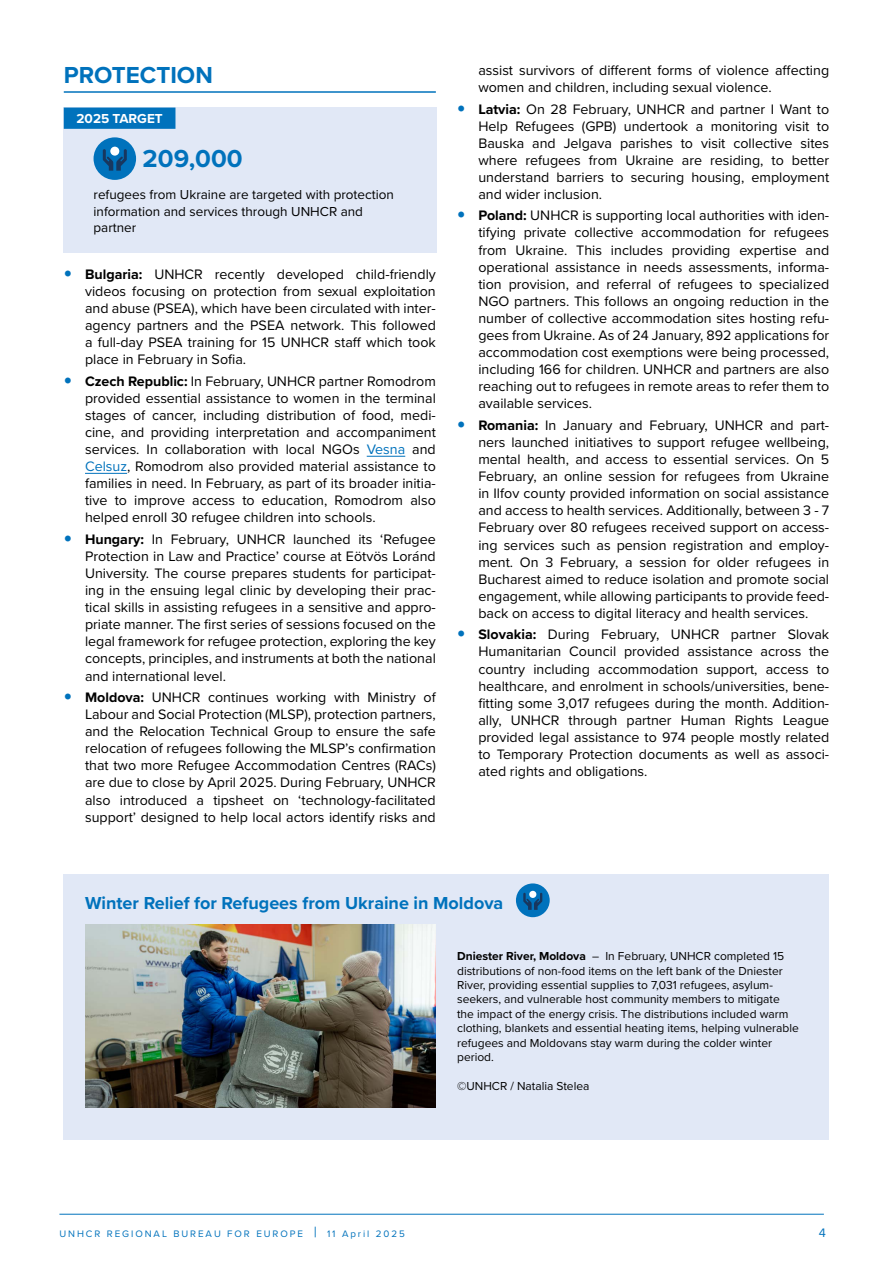
<style>
.page{position:relative;width:893px;height:1263px;background:#fff}
.page>*{position:absolute;margin:0;border:0;box-sizing:border-box;transform-origin:0 0}
.t1{font:700 25.5px "Proxima Nova";color:#0072bc}
.t2{font:700 24px "Proxima Nova";color:#0072bc}
.t3{font:700 18px "Proxima Nova";color:#0072bc}
.t4{font:14.25px/17.1px "Proxima Nova";color:#000;text-align:justify}
.t5{font:13.5px/16.2px "Proxima Nova";color:#000}
.t6{font:700 13.5px "Proxima Nova";color:#fff}
.t7{font:12.75px "Proxima Nova";color:#0072bc}
.t8{font:12px/14.4px "Proxima Nova";color:#000}
.t9{font:9.75px "Proxima Nova";letter-spacing:.2em;color:#0072bc}
.s1{font-weight:700}
.s2{color:#0072bc}
.s3{font-size:15px}
</style>
<div class="page">
<hr style="left:59px;top:1214px;width:765px;height:1px;background:#0072bc">
<hr style="left:64px;top:91px;width:372px;height:2px;background:#0072bc">
<hr style="left:367px;top:456px;width:38px;height:1px;background:#0072bc">
<hr style="left:85px;top:473px;width:42px;height:1px;background:#0072bc">
<div style="left:64px;top:108px;width:373px;height:145px;background:#e1e8f6"></div>
<div style="left:94px;top:137px;width:42px;height:43px;background:#0072bc;border-radius:50%"></div>
<svg style="left:103px;top:149px;width:24px;height:22px"></svg>
<div style="left:110px;top:147px;width:9px;height:9px;background:#fff;border-radius:50%"></div>
<div style="left:64px;top:108px;width:111px;height:21px;background:#0072bc"></div>
<div style="left:64px;top:874px;width:765px;height:265px;background:#e1e8f6"></div>
<img style="left:85px;top:924px;width:351px;height:184px">
<div style="left:516px;top:883px;width:34px;height:34px;background:#0072bc;border-radius:50%"></div>
<svg style="left:523px;top:893px;width:19px;height:17px"></svg>
<div style="left:529px;top:891px;width:7px;height:7px;background:#fff;border-radius:50%"></div>
<h2 class="t2" style="left:64px;top:57px;width:151px">PROTECTION</h2>
<p class="t6" style="left:77px;top:108px;width:88px">2025 TARGET</p>
<h1 class="t1" style="left:143px;top:140px;width:102px">209,000</h1>
<p class="t5" style="left:94px;top:186px;width:302px">refugees from Ukraine are targeted with protection information and services through UNHCR and partner</p>
<p class="t4" style="left:85px;top:265px;width:352px"><span class="s1">Bulgaria:</span> UNHCR recently developed child-friendly videos focusing on protection from sexual exploitation and abuse (PSEA), which have been circulated with inter&shy;agency partners and the PSEA network. This followed a full-day PSEA training for 15 UNHCR staff which took place in February in Sofia.</p>
<p class="t4" style="left:85px;top:372px;width:352px"><span class="s1">Czech Republic:</span> In February, UNHCR partner Romodrom provided essential assistance to women in the terminal stages of cancer, including distribution of food, medi&shy;cine, and providing interpretation and accompaniment services. In collaboration with local NGOs <span class="s2">Vesna</span> and <span class="s2">Celsuz</span>, Romodrom also provided material assistance to families in need. In February, as part of its broader initia&shy;tive to improve access to education, Romodrom also helped enroll 30 refugee children into schools.</p>
<p class="t4" style="left:85px;top:530px;width:352px"><span class="s1">Hungary:</span> In February, UNHCR launched its ‘Refugee Protection in Law and Practice’ course at Eötvös Loránd University. The course prepares students for participat&shy;ing in the ensuing legal clinic by developing their prac&shy;tical skills in assisting refugees in a sensitive and appro&shy;priate manner. The first series of sessions focused on the legal framework for refugee protection, exploring the key concepts, principles, and instruments at both the national and international level.</p>
<p class="t4" style="left:85px;top:688px;width:352px"><span class="s1">Moldova:</span> UNHCR continues working with Ministry of Labour and Social Protection (MLSP), protection partners, and the Relocation Technical Group to ensure the safe relocation of refugees following the MLSP’s confirmation that two more Refugee Accommodation Centres (RACs) are due to close by April 2025. During February, UNHCR also introduced a tipsheet on ‘technology-facilitated support’ designed to help local actors identify risks and</p>
<p class="t4" style="left:478px;top:61px;width:352px">assist survivors of different forms of violence affecting women and children, including sexual violence.</p>
<p class="t4" style="left:478px;top:100px;width:352px"><span class="s1">Latvia:</span> On 28 February, UNHCR and partner I Want to Help Refugees (GPB) undertook a monitoring visit to Bauska and Jelgava parishes to visit collective sites where refugees from Ukraine are residing, to better understand barriers to securing housing, employment and wider inclusion.</p>
<p class="t4" style="left:478px;top:206px;width:352px"><span class="s1">Poland:</span> UNHCR is supporting local authorities with iden&shy;tifying private collective accommodation for refugees from Ukraine. This includes providing expertise and operational assistance in needs assessments, informa&shy;tion provision, and referral of refugees to specialized NGO partners. This follows an ongoing reduction in the number of collective accommodation sites hosting refu&shy;gees from Ukraine. As of 24 January, 892 applications for accommodation cost exemptions were being processed, including 166 for children. UNHCR and partners are also reaching out to refugees in remote areas to refer them to available services.</p>
<p class="t4" style="left:478px;top:416px;width:352px"><span class="s1">Romania:</span> In January and February, UNHCR and part&shy;ners launched initiatives to support refugee wellbeing, mental health, and access to essential services. On 5<br>February, an online session for refugees from Ukraine in Ilfov county provided information on social assistance and access to health services. Additionally, between 3 - 7<br>February over 80 refugees received support on access&shy;ing services such as pension registration and employ&shy;ment. On 3 February, a session for older refugees in Bucharest aimed to reduce isolation and promote social engagement, while allowing participants to provide feed&shy;back on access to digital literacy and health services.</p>
<p class="t4" style="left:478px;top:625px;width:352px"><span class="s1">Slovakia:</span> During February, UNHCR partner Slovak Humanitarian Council provided assistance across the country including accommodation support, access to healthcare, and enrolment in schools/universities, bene&shy;fitting some 3,017 refugees during the month. Addition&shy;ally, UNHCR through partner Human Rights League provided legal assistance to 974 people mostly related to Temporary Protection documents as well as associ&shy;ated rights and obligations.</p>
<p class="t3" style="left:85px;top:890px;width:420px">Winter Relief for Refugees from Ukraine in Moldova</p>
<p class="t8" style="left:457px;top:948px;width:343px"><span class="s1">Dniester River, Moldova</span> – In February, UNHCR completed 15 distributions of non-food items on the left bank of the Dniester River, providing essential supplies to 7,031 refugees, asylum&shy;seekers, and vulnerable host community members to mitigate the impact of the energy crisis. The distributions included warm clothing, blankets and essential heating items, helping vulnerable refugees and Moldovans stay warm during the colder winter period.</p>
<p class="t8" style="left:457px;top:1078px;width:134px">©UNHCR / Natalia Stelea</p>
<p class="t9" style="left:59px;top:1226px;width:347px">UNHCR REGIONAL BUREAU FOR EUROPE <span class="s3">|</span> 11 April 2025</p>
<p class="t7" style="left:819px;top:1223px;width:9px">4</p>
</div>
